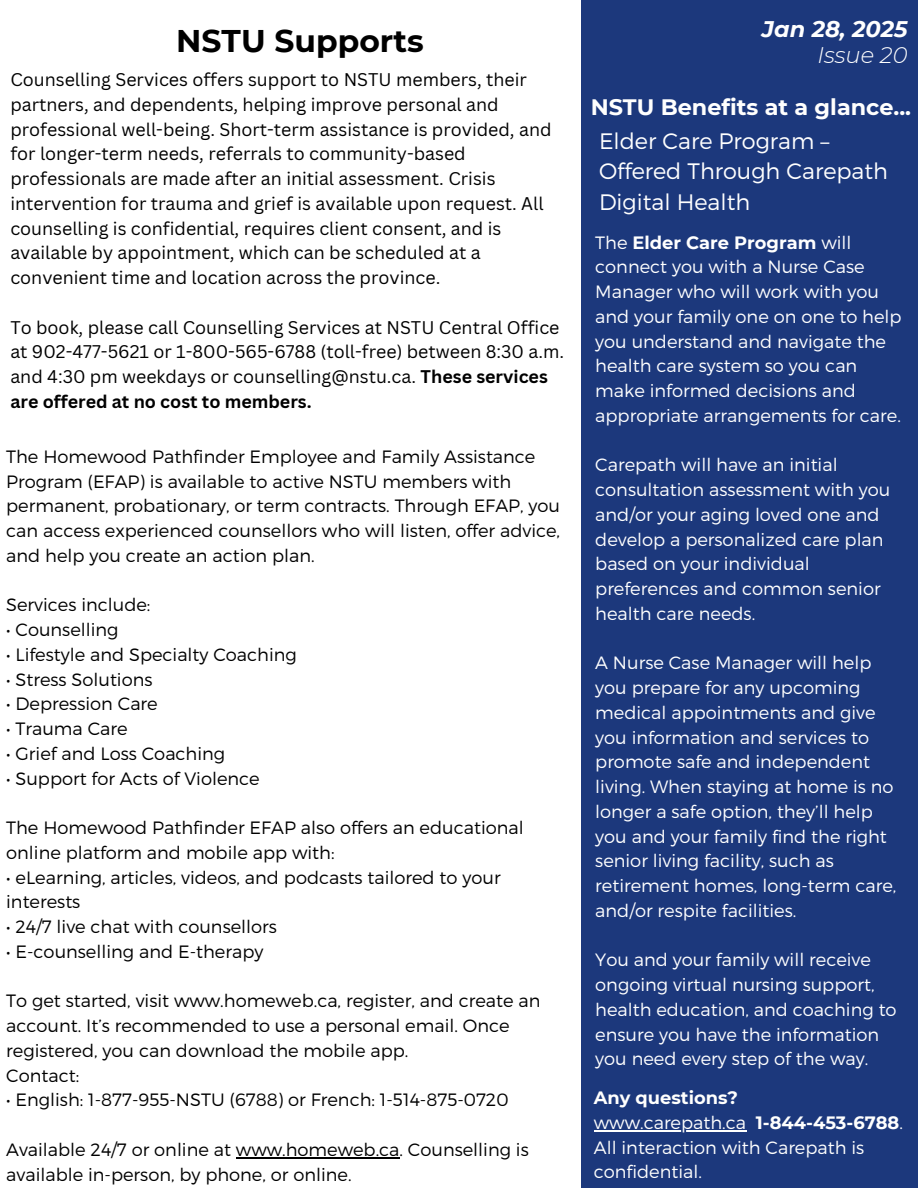
<style>
.page{position:relative;width:918px;height:1188px;background:#fff}
.page>*{position:absolute;margin:0;border:0;box-sizing:border-box;transform-origin:0 0}
.t1{font:700 31.35px "Montserrat";color:#000}
.t2{font:italic 700 22.5px "Montserrat";color:#fff}
.t3{font:italic 300 22.5px "Montserrat";color:#fff}
.t4{font:300 22.35px/30.3px "Montserrat";color:#fff}
.t5{font:700 22.35px "Montserrat";color:#fffffe}
.t6{font:300 17.85px/24.8px "Montserrat";color:#000}
.t7{font:300 17.85px/24.8px "Montserrat";color:#fff}
.t8{font:17.85px/24.8px "Canva Sans";color:#000}
.t9{font:300 17.85px/24.8px "Montserrat";color:#fffffe}
.t10{font:700 17.85px "Montserrat";color:#fffffe}
.s1{font-weight:700}
</style>
<div class="page">
<div style="left:581px;top:0;width:337px;height:1188px;background:#1c387c"></div>
<hr style="left:236px;top:1157px;width:164px;height:1px;background:#000">
<hr style="left:594px;top:1130px;width:152px;height:1px;background:#fffffe">
<p class="t1" style="left:176px;top:22px;width:249px">NSTU Supports</p>
<p class="t8" style="left:10px;top:67px;width:543px">Counselling Services offers support to NSTU members, their partners, and dependents, helping improve personal and professional well-being. Short-term assistance is provided, and for longer-term needs, referrals to community-based professionals are made after an initial assessment. Crisis intervention for trauma and grief is available upon request. All counselling is confidential, requires client consent, and is available by appointment, which can be scheduled at a convenient time and location across the province.</p>
<p class="t8" style="left:10px;top:314px;width:555px">To book, please call Counselling Services at NSTU Central Office at 902-477-5621 or 1-800-565-6788 (toll-free) between 8:30 a.m. and 4:30 pm weekdays or counselling@nstu.ca. <span class="s1">These services are offered at no cost to members.</span></p>
<p class="t6" style="left:6px;top:443px;width:555px">The Homewood Pathfinder Employee and Family Assistance Program (EFAP) is available to active NSTU members with permanent, probationary, or term contracts. Through EFAP, you can access experienced counsellors who will listen, offer advice, and help you create an action plan.</p>
<p class="t6" style="left:6px;top:592px;width:146px">Services include:</p>
<p class="t6" style="left:6px;top:617px;width:114px">• Counselling</p>
<p class="t6" style="left:6px;top:641px;width:292px">• Lifestyle and Specialty Coaching</p>
<p class="t6" style="left:6px;top:666px;width:148px">• Stress Solutions</p>
<p class="t6" style="left:6px;top:691px;width:153px">• Depression Care</p>
<p class="t6" style="left:6px;top:716px;width:123px">• Trauma Care</p>
<p class="t6" style="left:6px;top:740px;width:221px">• Grief and Loss Coaching</p>
<p class="t6" style="left:6px;top:765px;width:255px">• Support for Acts of Violence</p>
<p class="t6" style="left:6px;top:815px;width:519px">The Homewood Pathfinder EFAP also offers an educational online platform and mobile app with:</p>
<p class="t6" style="left:6px;top:864px;width:496px">• eLearning, articles, videos, and podcasts tailored to your interests</p>
<p class="t6" style="left:6px;top:914px;width:272px">• 24/7 live chat with counsellors</p>
<p class="t6" style="left:6px;top:938px;width:259px">• E-counselling and E-therapy</p>
<p class="t6" style="left:6px;top:988px;width:536px">To get started, visit www.homeweb.ca, register, and create an account. It’s recommended to use a personal email. Once registered, you can download the mobile app.</p>
<p class="t6" style="left:6px;top:1062px;width:74px">Contact:</p>
<h2 class="t6" style="left:6px;top:1087px;width:504px">• English: 1-877-955-NSTU (6788) or French: 1-514-875-0720</h2>
<h3 class="t6" style="left:6px;top:1136px;width:524px">Available 24/7 or online at www.homeweb.ca. Counselling is available in-person, by phone, or online.</h3>
<h1 class="t2" style="left:762px;top:15px;width:147px">Jan 28, 2025</h1>
<p class="t3" style="left:817px;top:41px;width:92px">Issue 20</p>
<h2 class="t5" style="left:591px;top:93px;width:322px">NSTU Benefits at a glance...</h2>
<p class="t4" style="left:599px;top:125px;width:290px">Elder Care Program –<br>Offered Through Carepath<br>Digital Health</p>
<p class="t7" style="left:595px;top:229px;width:308px">The <span class="s1">Elder Care Program</span> will connect you with a Nurse Case<br>Manager who will work with you and your family one on one to help you understand and navigate the health care system so you can make informed decisions and appropriate arrangements for care.</p>
<p class="t7" style="left:595px;top:452px;width:297px">Carepath will have an initial consultation assessment with you and/or your aging loved one and develop a personalized care plan based on your individual preferences and common senior health care needs.</p>
<p class="t7" style="left:595px;top:650px;width:303px">A Nurse Case Manager will help you prepare for any upcoming medical appointments and give you information and services to promote safe and independent living. When staying at home is no longer a safe option, they’ll help you and your family find the right senior living facility, such as retirement homes, long-term care, and/or respite facilities.</p>
<p class="t7" style="left:595px;top:947px;width:303px">You and your family will receive ongoing virtual nursing support, health education, and coaching to ensure you have the information you need every step of the way.</p>
<h3 class="t10" style="left:594px;top:1087px;width:146px">Any questions?</h3>
<p class="t9" style="left:594px;top:1109px;width:311px">www.carepath.ca <span class="s1">1-844-453-6788</span>.<br>All interaction with Carepath is confidential.</p>
</div>
